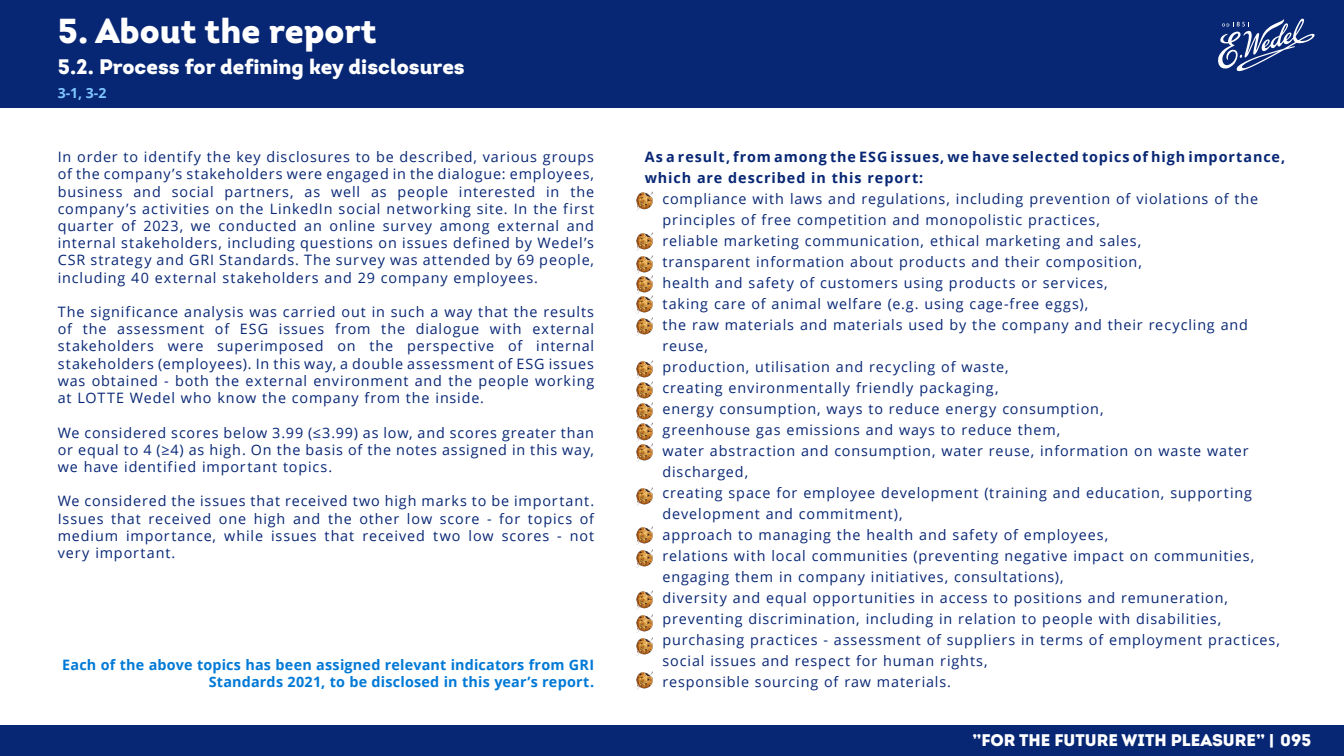
<style>
.page{position:relative;width:1344px;height:756px;background:#fff}
.page>*{position:absolute;margin:0;border:0;box-sizing:border-box;transform-origin:0 0}
.t1{font:900 34.65px "Intro";color:#fff}
.t2{font:900 21px "Intro";color:#fff}
.t3{font:900 16.8px "Intro";color:#fff}
.t4{font:14.35px/21px "Open Sans";letter-spacing:.06em;color:#072674;text-align:justify}
.t5{font:700 14.35px/17.2px "Open Sans";letter-spacing:.015em;color:#0079d6;text-align:right}
.t6{font:700 14.35px/21px "Open Sans";letter-spacing:.065em;color:#072674}
.t7{font:700 14px "Open Sans";color:#80c6ff}
</style>
<div class="page">
<div style="left:0;top:0;width:1344px;height:108px;background:#072674"></div>
<div style="left:0;top:725px;width:1344px;height:31px;background:#072674"></div>
<svg style="left:1218px;top:18px;width:97px;height:54px"></svg>
<img style="left:636px;top:191px;width:17px;height:20px">
<img style="left:636px;top:232px;width:17px;height:40px">
<img style="left:636px;top:272px;width:17px;height:20px">
<img style="left:636px;top:292px;width:17px;height:44px">
<img style="left:636px;top:360px;width:17px;height:18px">
<img style="left:636px;top:378px;width:17px;height:21px">
<img style="left:636px;top:399px;width:17px;height:21px">
<img style="left:636px;top:420px;width:17px;height:20px">
<img style="left:636px;top:440px;width:17px;height:22px">
<img style="left:636px;top:487px;width:17px;height:19px">
<img style="left:636px;top:526px;width:17px;height:42px">
<img style="left:636px;top:590px;width:17px;height:66px">
<img style="left:636px;top:671px;width:17px;height:19px">
<h1 class="t1" style="left:58px;top:9px;width:321px">5. About the report</h1>
<h2 class="t2" style="left:58px;top:52px;width:408px">5.2. Process for defining key disclosures</h2>
<p class="t7" style="left:58px;top:83px;width:50px">3-1, 3-2</p>
<p class="t4" style="left:58px;top:148px;width:538px;line-height:17.2px">In order to identify the key disclosures to be described, various groups of the company’s stakeholders were engaged in the dialogue: employees, business and social partners, as well as people interested in the company’s activities on the LinkedIn social networking site. In the first quarter of 2023, we conducted an online survey among external and internal stakeholders, including questions on issues defined by Wedel’s CSR strategy and GRI Standards. The survey was attended by 69 people, including 40 external stakeholders and 29 company employees.</p>
<p class="t4" style="left:58px;top:303px;width:538px;line-height:17.2px">The significance analysis was carried out in such a way that the results of the assessment of ESG issues from the dialogue with external stakeholders were superimposed on the perspective of internal stakeholders (employees). In this way, a double assessment of ESG issues was obtained - both the external environment and the people working at LOTTE Wedel who know the company from the inside.</p>
<p class="t4" style="left:58px;top:423px;width:538px;line-height:17.2px">We considered scores below 3.99 (≤3.99) as low, and scores greater than or equal to 4 (≥4) as high. On the basis of the notes assigned in this way, we have identified important topics.</p>
<p class="t4" style="left:58px;top:492px;width:538px;line-height:17.2px">We considered the issues that received two high marks to be important.<br>Issues that received one high and the other low score - for topics of medium importance, while issues that received two low scores - not very important.</p>
<p class="t5" style="left:62px;top:656px;width:533px">Each of the above topics has been assigned relevant indicators from GRI<br>Standards 2021, to be disclosed in this year’s report.</p>
<p class="t6" style="left:645px;top:146px;width:642px">As a result, from among the ESG issues, we have selected topics of high importance, which are described in this report:</p>
<p class="t4" style="left:663px;top:188px;width:619px;text-align:left">compliance with laws and regulations, including prevention of violations of the principles of free competition and monopolistic practices,<br>reliable marketing communication, ethical marketing and sales,<br>transparent information about products and their composition,<br>health and safety of customers using products or services,<br>taking care of animal welfare (e.g. using cage-free eggs),<br>the raw materials and materials used by the company and their recycling and reuse,<br>production, utilisation and recycling of waste,<br>creating environmentally friendly packaging,<br>energy consumption, ways to reduce energy consumption,<br>greenhouse gas emissions and ways to reduce them,<br>water abstraction and consumption, water reuse, information on waste water discharged,<br>creating space for employee development (training and education, supporting development and commitment),<br>approach to managing the health and safety of employees,<br>relations with local communities (preventing negative impact on communities, engaging them in company initiatives, consultations),<br>diversity and equal opportunities in access to positions and remuneration, preventing discrimination, including in relation to people with disabilities, purchasing practices - assessment of suppliers in terms of employment practices, social issues and respect for human rights,<br>responsible sourcing of raw materials.</p>
<p class="t3" style="left:972px;top:729px;width:340px">”FOR THE FUTURE WITH PLEASURE” | 095</p>
</div>
